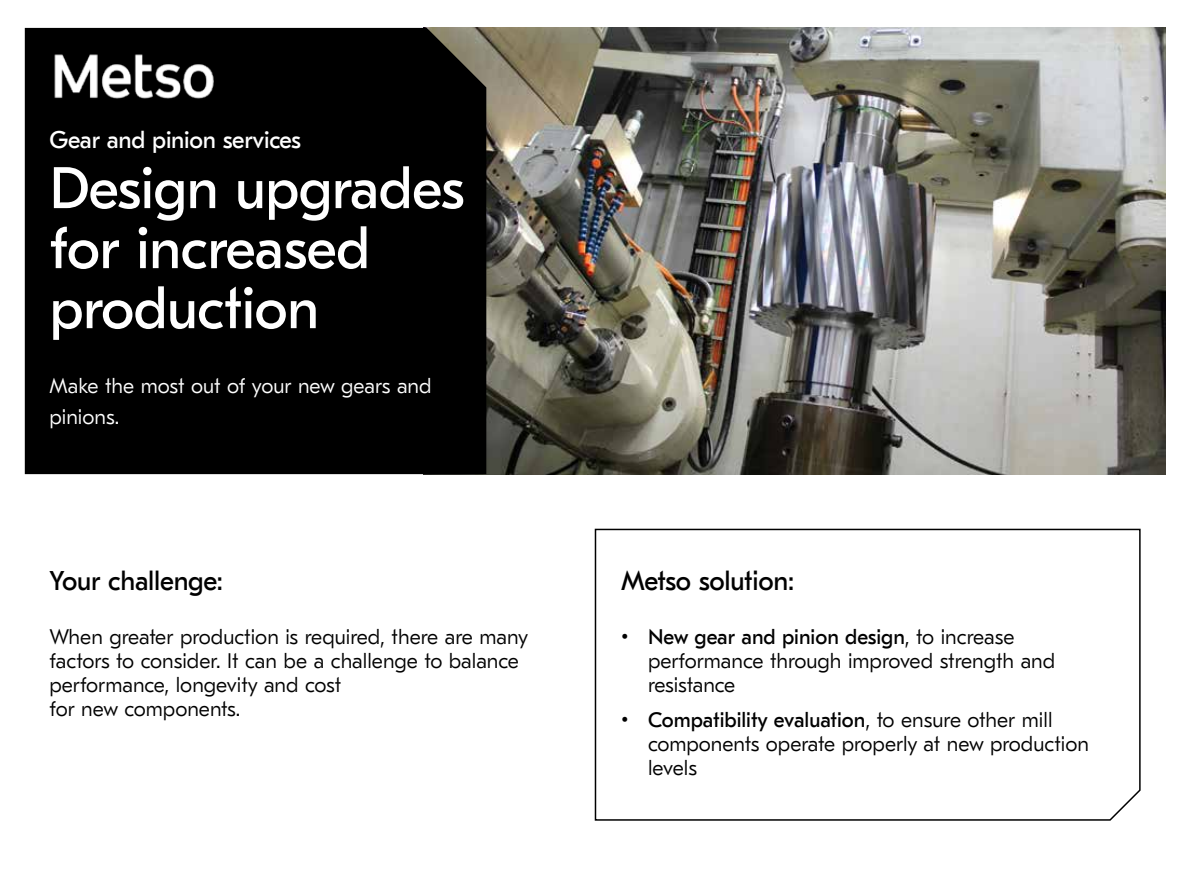
<style>
.page{position:relative;width:1191px;height:893px;background:#fff}
.page>*{position:absolute;margin:0;border:0;box-sizing:border-box;transform-origin:0 0}
.t1{font:58.5px/60px "GT Eesti Text";letter-spacing:-.01em;color:#fff}
.t2{font:27px "GT Eesti Text";letter-spacing:-.01em;color:#000}
.t3{font:24px "GT Eesti Text";letter-spacing:-.01em;color:#fff}
.t4{font:300 21px/24px "GT Eesti Pro Text";color:#000}
.t5{font:300 21px/31.5px "GT Eesti Pro Text";color:#fff}
.s1{font-weight:400}
</style>
<div class="page">
<img style="left:486px;top:28px;width:679px;height:446px">
<div style="left:25px;top:28px;width:461px;height:446px;background:#000"></div>
<img style="left:26px;top:41px;width:215px;height:70px">
<svg style="left:594px;top:528px;width:547px;height:293px"></svg>
<p class="t3" style="left:49px;top:127px;width:253px">Gear and pinion services</p>
<h1 class="t1" style="left:49px;top:159px;width:417px">Design upgrades for increased production</h1>
<p class="t5" style="left:49px;top:370px;width:383px">Make the most out of your new gears and pinions.</p>
<p class="t2" style="left:49px;top:566px;width:175px">Your challenge:</p>
<p class="t4" style="left:49px;top:625px;width:480px">When greater production is required, there are many factors to consider. It can be a challenge to balance performance, longevity and cost<br>for new components.</p>
<p class="t2" style="left:621px;top:566px;width:174px">Metso solution:</p>
<p class="t4" style="left:648px;top:625px;width:409px;text-indent:-27px"><span class="s1">• New gear and pinion design</span>, to increase performance through improved strength and resistance</p>
<p class="t4" style="left:648px;top:708px;width:442px;text-indent:-27px"><span class="s1">• Compatibility evaluation</span>, to ensure other mill components operate properly at new production levels</p>
</div>
